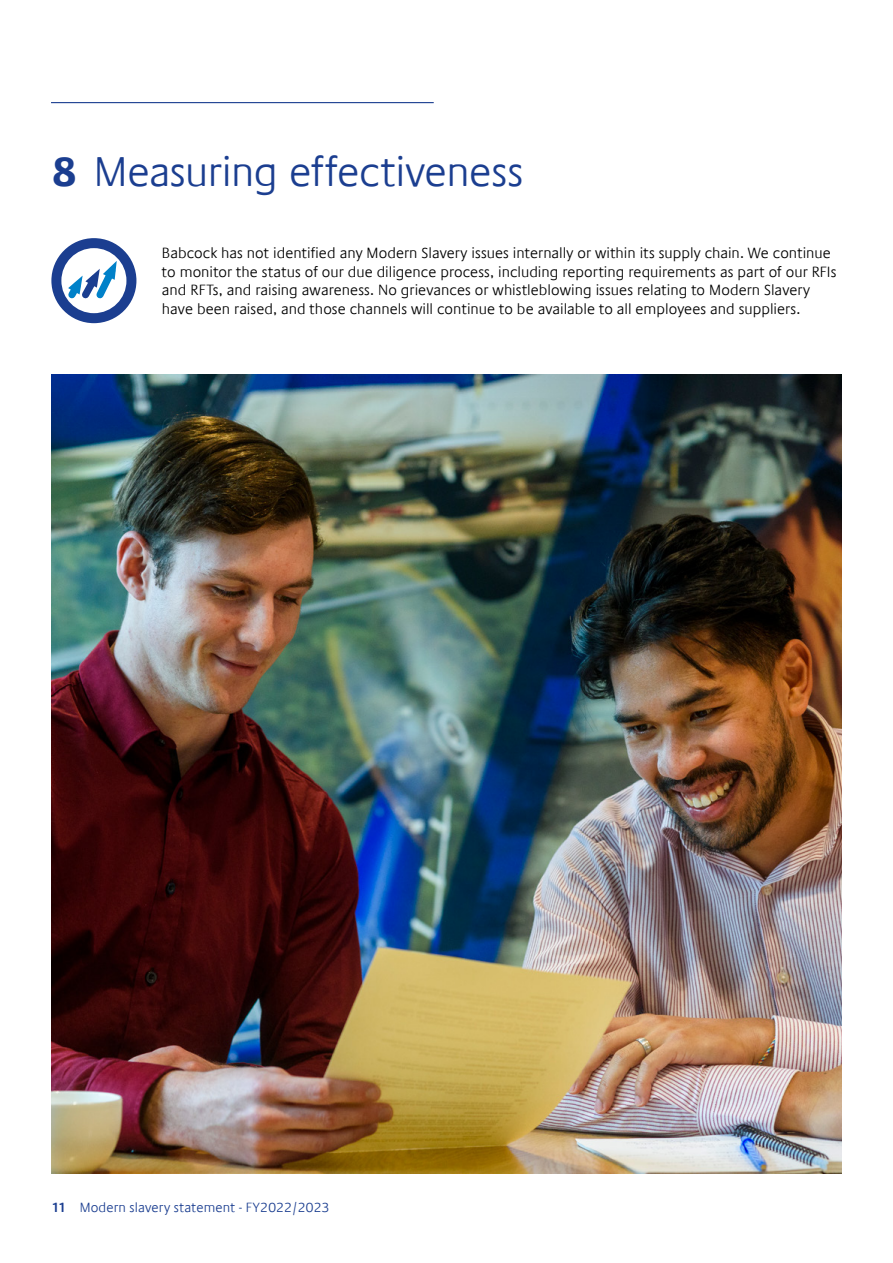
<style>
.page{position:relative;width:893px;height:1263px;background:#fff}
.page>*{position:absolute;margin:0;border:0;box-sizing:border-box;transform-origin:0 0}
.t1{font:300 42px "Praxis Com";letter-spacing:-.01em;color:#1b3e90}
.t2{font:300 15px/18.8px "Praxis Com";color:#000}
.t3{font:300 13.5px "Praxis Com";letter-spacing:.005em;color:#1b3e90}
.s1{font-weight:700}
.s2{font-weight:600}
</style>
<div class="page">
<img style="left:51px;top:374px;width:791px;height:800px">
<hr style="left:51px;top:102px;width:383px;height:1px;background:#1b3e90">
<svg style="left:51px;top:238px;width:85px;height:85px"></svg>
<h1 class="t1" style="left:51px;top:147px;width:473px"><span class="s1">8</span> Measuring effectiveness</h1>
<p class="t2" style="left:162px;top:244px;width:676px">Babcock has not identified any Modern Slavery issues internally or within its supply chain. We continue to monitor the status of our due diligence process, including reporting requirements as part of our RFIs and RFTs, and raising awareness. No grievances or whistleblowing issues relating to Modern Slavery have been raised, and those channels will continue to be available to all employees and suppliers.</p>
<p class="t3" style="left:51px;top:1199px;width:280px"><span class="s2">11</span> Modern slavery statement - FY2022/2023</p>
</div>
